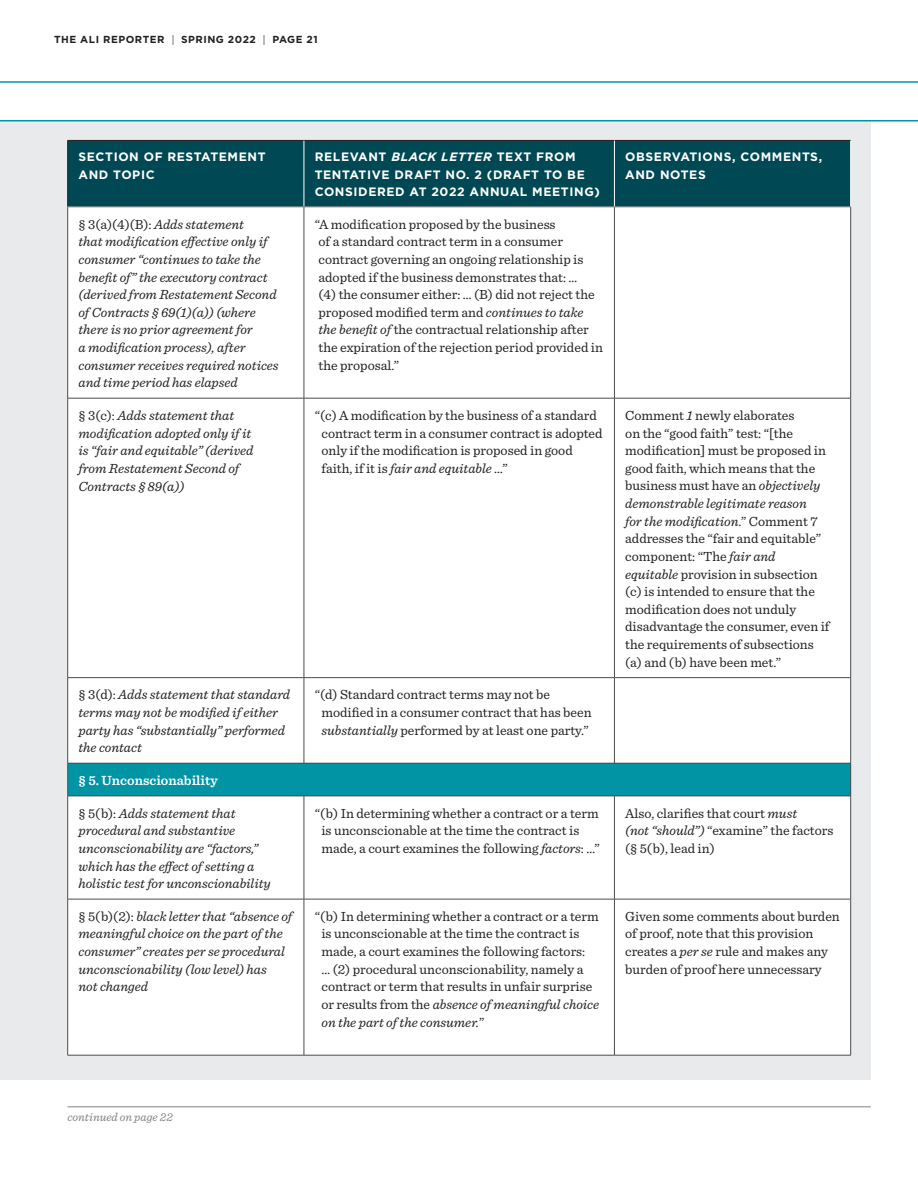
<style>
.page{position:relative;width:918px;height:1188px;background:#fff}
.page>*{position:absolute;margin:0;border:0;box-sizing:border-box;transform-origin:0 0}
.t1{font:13.8px/17.5px "Sentinel";color:#231f20}
.t2{font:italic 13.8px/17.5px "Sentinel";color:#231f20}
.t3{font:600 13.8px "Sentinel";color:#fff}
.t4{font:700 12.15px/17.5px "Gotham";letter-spacing:.05em;color:#fff}
.t5{font:italic 12px "Sentinel";color:#808285}
.t6{font:700 10.2px "Gotham";letter-spacing:.05em;color:#231f20}
.s1{font-style:italic}
.s2{font-style:normal}
</style>
<div class="page">
<hr style="left:68px;top:1107px;width:803px;height:1px;background:#808285">
<div style="left:0;top:120px;width:871px;height:960px;background:#e9eaeb"></div>
<div style="left:68px;top:141px;width:782px;height:66px;background:#004853"></div>
<div style="left:68px;top:208px;width:782px;height:847px;background:#fff"></div>
<div style="left:68px;top:763px;width:783px;height:33px;background:#0094a5"></div>
<hr style="left:67px;top:207px;width:1px;height:191px;background:#4b4c4d">
<hr style="left:304px;top:207px;width:1px;height:191px;background:#4b4c4d">
<hr style="left:614px;top:207px;width:1px;height:191px;background:#4b4c4d">
<hr style="left:850px;top:207px;width:1px;height:191px;background:#4b4c4d">
<hr style="left:68px;top:398px;width:236px;height:1px;background:#4b4c4d">
<hr style="left:67px;top:398px;width:1px;height:279px;background:#4b4c4d">
<hr style="left:304px;top:398px;width:310px;height:1px;background:#4b4c4d">
<hr style="left:304px;top:398px;width:1px;height:279px;background:#4b4c4d">
<hr style="left:614px;top:398px;width:237px;height:1px;background:#4b4c4d">
<hr style="left:614px;top:398px;width:1px;height:279px;background:#4b4c4d">
<hr style="left:850px;top:398px;width:1px;height:279px;background:#4b4c4d">
<hr style="left:68px;top:677px;width:236px;height:1px;background:#4b4c4d">
<hr style="left:67px;top:678px;width:1px;height:85px;background:#4b4c4d">
<hr style="left:304px;top:677px;width:310px;height:1px;background:#4b4c4d">
<hr style="left:304px;top:678px;width:1px;height:85px;background:#4b4c4d">
<hr style="left:614px;top:677px;width:237px;height:1px;background:#4b4c4d">
<hr style="left:614px;top:678px;width:1px;height:85px;background:#4b4c4d">
<hr style="left:850px;top:678px;width:1px;height:85px;background:#4b4c4d">
<hr style="left:68px;top:763px;width:236px;height:1px;background:#4b4c4d">
<hr style="left:67px;top:763px;width:1px;height:33px;background:#4b4c4d">
<hr style="left:304px;top:763px;width:310px;height:1px;background:#4b4c4d">
<hr style="left:614px;top:763px;width:237px;height:1px;background:#4b4c4d">
<hr style="left:850px;top:763px;width:1px;height:33px;background:#4b4c4d">
<hr style="left:68px;top:796px;width:236px;height:1px;background:#4b4c4d">
<hr style="left:67px;top:796px;width:1px;height:103px;background:#4b4c4d">
<hr style="left:304px;top:796px;width:310px;height:1px;background:#4b4c4d">
<hr style="left:304px;top:796px;width:1px;height:103px;background:#4b4c4d">
<hr style="left:614px;top:796px;width:237px;height:1px;background:#4b4c4d">
<hr style="left:614px;top:796px;width:1px;height:103px;background:#4b4c4d">
<hr style="left:850px;top:796px;width:1px;height:103px;background:#4b4c4d">
<hr style="left:68px;top:899px;width:236px;height:1px;background:#4b4c4d">
<hr style="left:67px;top:899px;width:1px;height:156px;background:#4b4c4d">
<hr style="left:304px;top:899px;width:310px;height:1px;background:#4b4c4d">
<hr style="left:304px;top:899px;width:1px;height:156px;background:#4b4c4d">
<hr style="left:614px;top:899px;width:237px;height:1px;background:#4b4c4d">
<hr style="left:614px;top:899px;width:1px;height:156px;background:#4b4c4d">
<hr style="left:850px;top:899px;width:1px;height:156px;background:#4b4c4d">
<hr style="left:68px;top:1055px;width:236px;height:1px;background:#4b4c4d">
<hr style="left:304px;top:1055px;width:310px;height:1px;background:#4b4c4d">
<hr style="left:614px;top:1055px;width:237px;height:1px;background:#4b4c4d">
<hr style="left:68px;top:140px;width:236px;height:1px;background:#231f20">
<hr style="left:67px;top:141px;width:1px;height:66px;background:#231f20">
<hr style="left:304px;top:140px;width:310px;height:1px;background:#231f20">
<hr style="left:614px;top:140px;width:237px;height:1px;background:#231f20">
<hr style="left:304px;top:141px;width:1px;height:66px;background:#fff">
<hr style="left:614px;top:141px;width:1px;height:66px;background:#fff">
<hr style="left:850px;top:141px;width:1px;height:66px;background:#fff">
<hr style="left:68px;top:207px;width:236px;height:1px;background:#808285">
<hr style="left:304px;top:207px;width:310px;height:1px;background:#808285">
<hr style="left:614px;top:207px;width:237px;height:1px;background:#808285">
<hr style="left:0;top:81px;width:918px;height:2px;background:#0094a5">
<hr style="left:0;top:120px;width:918px;height:1px;background:#0094a5">
<svg style="left:172px;top:35px;width:2px;height:10px"></svg>
<p class="t6" style="left:54px;top:33px;width:112px">THE ALI REPORTER</p>
<p class="t6" style="left:181px;top:33px;width:76px">SPRING 2022</p>
<p class="t6" style="left:272px;top:33px;width:47px">PAGE 21</p>
<p class="t4" style="left:78px;top:148px;width:189px">SECTION OF RESTATEMENT<br>AND TOPIC</p>
<p class="t4" style="left:315px;top:148px;width:287px">RELEVANT <span class="s1">BLACK LETTER</span> TEXT FROM<br>TENTATIVE DRAFT NO. 2 (DRAFT TO BE<br>CONSIDERED AT 2022 ANNUAL MEETING)</p>
<p class="t4" style="left:625px;top:148px;width:198px">OBSERVATIONS, COMMENTS,<br>AND NOTES</p>
<p class="t2" style="left:78px;top:215px;width:202px"><span class="s2">§ 3(a)(4)(B):</span> Adds statement<br>that modification effective only if consumer “continues to take the benefit of” the executory contract (derived from Restatement Second of Contracts § 69(1)(a)) (where there is no prior agreement for<br>a modification process), after consumer receives required notices and time period has elapsed</p>
<p class="t1" style="left:315px;top:214px;width:290px">“A modification proposed by the business<br>of a standard contract term in a consumer contract governing an ongoing relationship is adopted if the business demonstrates that: …<br>(4) the consumer either: … (B) did not reject the proposed modified term and <span class="s1">continues to take<br>the benefit of</span> the contractual relationship after the expiration of the rejection period provided in the proposal.”</p>
<p class="t2" style="left:78px;top:406px;width:176px"><span class="s2">§ 3(c):</span> Adds statement that modification adopted only if it is “fair and equitable” (derived from Restatement Second of<br>Contracts § 89(a))</p>
<p class="t1" style="left:321px;top:406px;width:283px;text-indent:-7px">“(c) A modification by the business of a standard contract term in a consumer contract is adopted only if the modification is proposed in good faith, if it is <span class="s1">fair and equitable</span> …”</p>
<p class="t1" style="left:625px;top:406px;width:206px">Comment <span class="s1">1</span> newly elaborates<br>on the “good faith” test: “[the modification] must be proposed in good faith, which means that the business must have an <span class="s1">objectively demonstrable legitimate reason<br>for the modification</span>.” Comment 7 addresses the “fair and equitable” component: “The <span class="s1">fair and equitable</span> provision in subsection (c) is intended to ensure that the modification does not unduly disadvantage the consumer, even if the requirements of subsections (a) and (b) have been met.”</p>
<p class="t2" style="left:78px;top:685px;width:213px"><span class="s2">§ 3(d):</span> Adds statement that standard terms may not be modified if either party has “substantially” performed the contact</p>
<p class="t1" style="left:321px;top:685px;width:272px;text-indent:-7px">“(d) Standard contract terms may not be modified in a consumer contract that has been <span class="s1">substantially</span> performed by at least one party.”</p>
<p class="t3" style="left:78px;top:770px;width:141px">§ 5. Unconscionability</p>
<p class="t2" style="left:78px;top:803px;width:194px"><span class="s2">§ 5(b):</span> Adds statement that procedural and substantive unconscionability are “factors,” which has the effect of setting a holistic test for unconscionability</p>
<p class="t1" style="left:321px;top:803px;width:280px;text-indent:-7px">“(b) In determining whether a contract or a term is unconscionable at the time the contract is made, a court examines the following <span class="s1">factors</span>: …”</p>
<p class="t1" style="left:625px;top:803px;width:210px">Also, clarifies that court <span class="s1">must<br>(not “should”)</span> “examine” the factors (§ 5(b), lead in)</p>
<p class="t2" style="left:78px;top:907px;width:215px"><span class="s2">§ 5(b)(2):</span> black letter that “absence of meaningful choice on the part of the consumer” creates per se procedural unconscionability (low level) has<br>not changed</p>
<p class="t1" style="left:321px;top:907px;width:279px;text-indent:-7px">“(b) In determining whether a contract or a term is unconscionable at the time the contract is made, a court examines the following factors:<br>… (2) procedural unconscionability, namely a contract or term that results in unfair surprise or results from the <span class="s1">absence of meaningful choice on the part of the consumer.</span>”</p>
<p class="t1" style="left:625px;top:907px;width:216px">Given some comments about burden of proof, note that this provision creates a <span class="s1">per se</span> rule and makes any burden of proof here unnecessary</p>
<p class="t5" style="left:68px;top:1107px;width:107px">continued on page 22</p>
</div>
